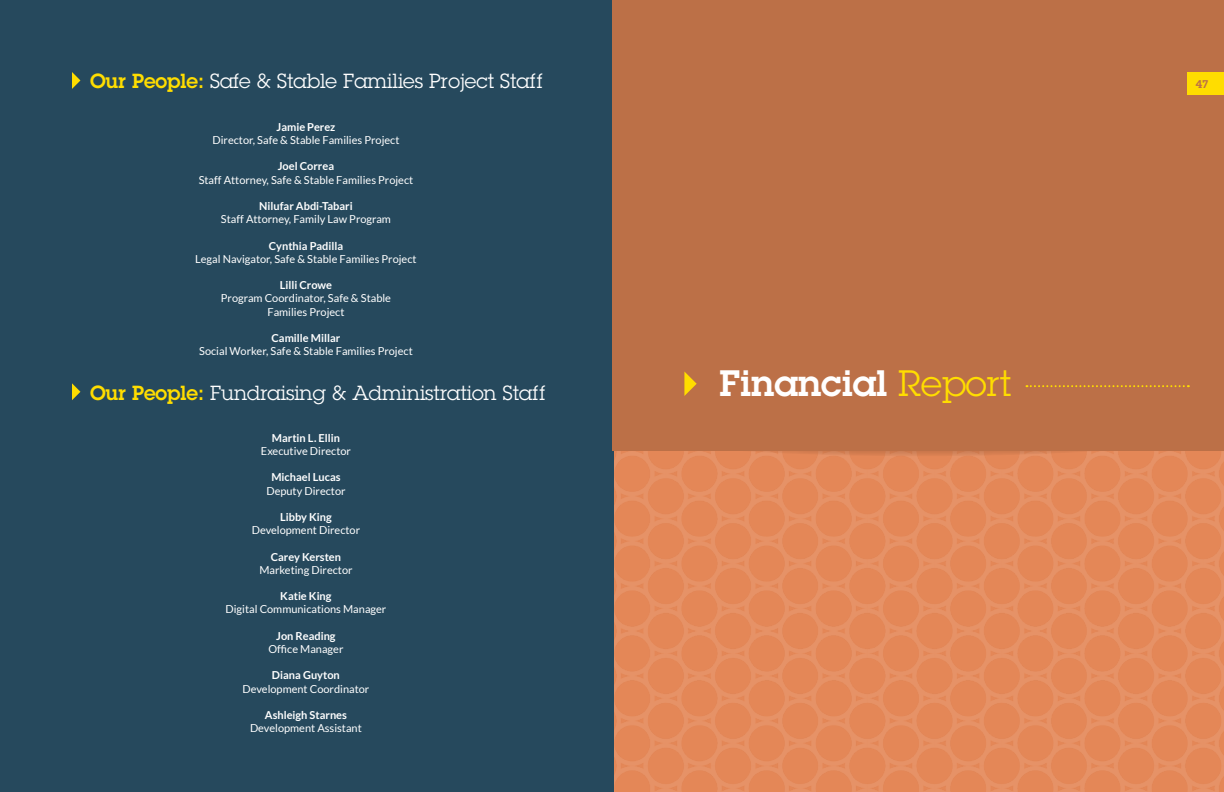
<style>
.page{position:relative;width:1224px;height:792px;background:#fff}
.page>*{position:absolute;margin:0;border:0;box-sizing:border-box;transform-origin:0 0}
.t1{font:600 36px "Lubalin Graph";color:#fff}
.t2{font:20px "Lubalin Graph";color:#fff}
.t3{font:11px/13.2px "Lato";color:#fff;text-align:center}
.t4{font:700 11px "Lato";color:#fff}
.t5{font:600 11px "Lubalin Graph";color:#bc7047}
.s1{font-weight:600;color:#fd0}
.s2{font-weight:400;color:#fd0}
</style>
<div class="page">
<img style="left:613px;top:450px;width:611px;height:342px">
<div style="left:0;top:0;width:613px;height:792px;background:#26495d"></div>
<svg style="left:658px;top:418px;width:523px;height:38px;background:#cf7c51"></svg>
<div style="left:612px;top:0;width:612px;height:450px;background:#bc7047"></div>
<svg style="left:1026px;top:385px;width:163px;height:2px"></svg>
<svg style="left:684px;top:372px;width:13px;height:24px"></svg>
<svg style="left:72px;top:72px;width:8px;height:17px"></svg>
<svg style="left:72px;top:383px;width:8px;height:17px"></svg>
<div style="left:1188px;top:72px;width:36px;height:23px;background:#fd0"></div>
<h2 class="t2" style="left:90px;top:68px;width:454px"><span class="s1">Our People:</span> Safe &amp; Stable Families Project Staff</h2>
<p class="t4" style="left:277px;top:121px;width:60px">Jamie Perez</p>
<p class="t3" style="left:212px;top:133px;width:189px">Director, Safe &amp; Stable Families Project</p>
<p class="t4" style="left:278px;top:160px;width:58px">Joel Correa</p>
<p class="t3" style="left:199px;top:173px;width:216px">Staff Attorney, Safe &amp; Stable Families Project</p>
<p class="t4" style="left:259px;top:200px;width:95px">Nilufar Abdi-Tabari</p>
<p class="t3" style="left:221px;top:213px;width:172px">Staff Attorney, Family Law Program</p>
<p class="t4" style="left:269px;top:239px;width:76px">Cynthia Padilla</p>
<p class="t3" style="left:195px;top:252px;width:223px">Legal Navigator, Safe &amp; Stable Families Project</p>
<p class="t4" style="left:280px;top:279px;width:54px">Lilli Crowe</p>
<p class="t3" style="left:221px;top:292px;width:172px">Program Coordinator, Safe &amp; Stable<br>Families Project</p>
<p class="t4" style="left:272px;top:332px;width:70px">Camille Millar</p>
<p class="t3" style="left:199px;top:345px;width:215px">Social Worker, Safe &amp; Stable Families Project</p>
<h2 class="t2" style="left:90px;top:380px;width:457px"><span class="s1">Our People:</span> Fundraising &amp; Administration Staff</h2>
<p class="t4" style="left:272px;top:432px;width:70px">Martin L. Ellin</p>
<p class="t3" style="left:261px;top:444px;width:92px">Executive Director</p>
<p class="t4" style="left:271px;top:471px;width:71px">Michael Lucas</p>
<p class="t3" style="left:266px;top:484px;width:81px">Deputy Director</p>
<p class="t4" style="left:280px;top:511px;width:53px">Libby King</p>
<p class="t3" style="left:252px;top:524px;width:110px">Development Director</p>
<p class="t4" style="left:271px;top:550px;width:72px">Carey Kersten</p>
<p class="t3" style="left:259px;top:563px;width:95px">Marketing Director</p>
<p class="t4" style="left:280px;top:590px;width:53px">Katie King</p>
<p class="t3" style="left:226px;top:603px;width:162px">Digital Communications Manager</p>
<p class="t4" style="left:276px;top:630px;width:61px">Jon Reading</p>
<p class="t3" style="left:268px;top:642px;width:76px">Office Manager</p>
<p class="t4" style="left:272px;top:669px;width:69px">Diana Guyton</p>
<p class="t3" style="left:243px;top:682px;width:128px">Development Coordinator</p>
<p class="t4" style="left:265px;top:709px;width:84px">Ashleigh Starnes</p>
<p class="t3" style="left:250px;top:722px;width:113px">Development Assistant</p>
<h1 class="t1" style="left:720px;top:359px;width:293px">Financial <span class="s2">Report</span></h1>
<p class="t5" style="left:1196px;top:77px;width:14px">47</p>
</div>
